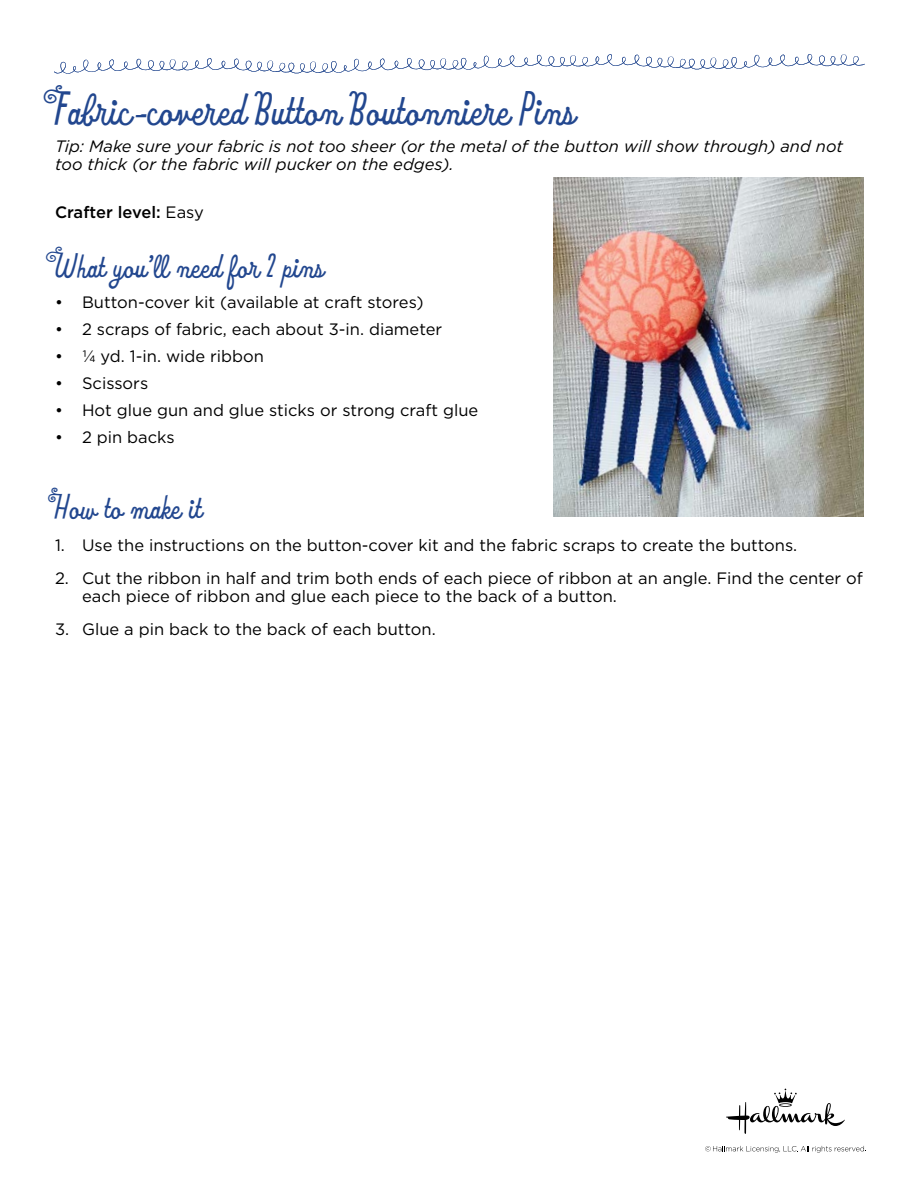
<style>
.page{position:relative;width:918px;height:1188px;background:#fff}
.page>*{position:absolute;margin:0;border:0;box-sizing:border-box;transform-origin:0 0}
.t1{font:700 48px "Hmk Handstand Script BCFG";color:#22478f}
.t2{font:700 36px "Hmk Handstand Script BCFG";color:#22478f}
.t3{font:16.5px/18px "Gotham";color:#000}
.t4{font:italic 16.5px/18px "Gotham";color:#000}
.t5{font:500 16.5px "Gotham";color:#000}
.s1{font-weight:400}
</style>
<div class="page">
<svg style="left:54px;top:54px;width:811px;height:20px"></svg>
<svg style="left:726px;top:1089px;width:119px;height:45px"></svg>
<svg style="left:705px;top:1146px;width:161px;height:7px"></svg>
<img style="left:554px;top:177px;width:310px;height:339px">
<h1 class="t1" style="left:55px;top:81px;width:522px">Fabric-covered Button Boutonniere Pins</h1>
<p class="t4" style="left:55px;top:137px;width:790px">Tip: Make sure your fabric is not too sheer (or the metal of the button will show through) and not too thick (or the fabric will pucker on the edges).</p>
<p class="t5" style="left:55px;top:202px;width:150px">Crafter level: <span class="s1">Easy</span></p>
<h2 class="t2" style="left:55px;top:245px;width:270px">What you’ll need for 2 pins</h2>
<p class="t3" style="left:55px;top:293px;width:370px">• Button-cover kit (available at craft stores)</p>
<p class="t3" style="left:55px;top:320px;width:389px">• 2 scraps of fabric, each about 3-in. diameter</p>
<p class="t3" style="left:55px;top:347px;width:210px">• ¼ yd. 1-in. wide ribbon</p>
<p class="t3" style="left:55px;top:374px;width:95px">• Scissors</p>
<p class="t3" style="left:55px;top:401px;width:425px">• Hot glue gun and glue sticks or strong craft glue</p>
<p class="t3" style="left:55px;top:428px;width:121px">• 2 pin backs</p>
<h2 class="t2" style="left:55px;top:486px;width:148px">How to make it</h2>
<p class="t3" style="left:55px;top:536px;width:744px">1. Use the instructions on the button-cover kit and the fabric scraps to create the buttons.</p>
<p class="t3" style="left:82px;top:569px;width:782px;text-indent:-27px">2. Cut the ribbon in half and trim both ends of each piece of ribbon at an angle. Find the center of each piece of ribbon and glue each piece to the back of a button.</p>
<p class="t3" style="left:55px;top:620px;width:382px">3. Glue a pin back to the back of each button.</p>
</div>
